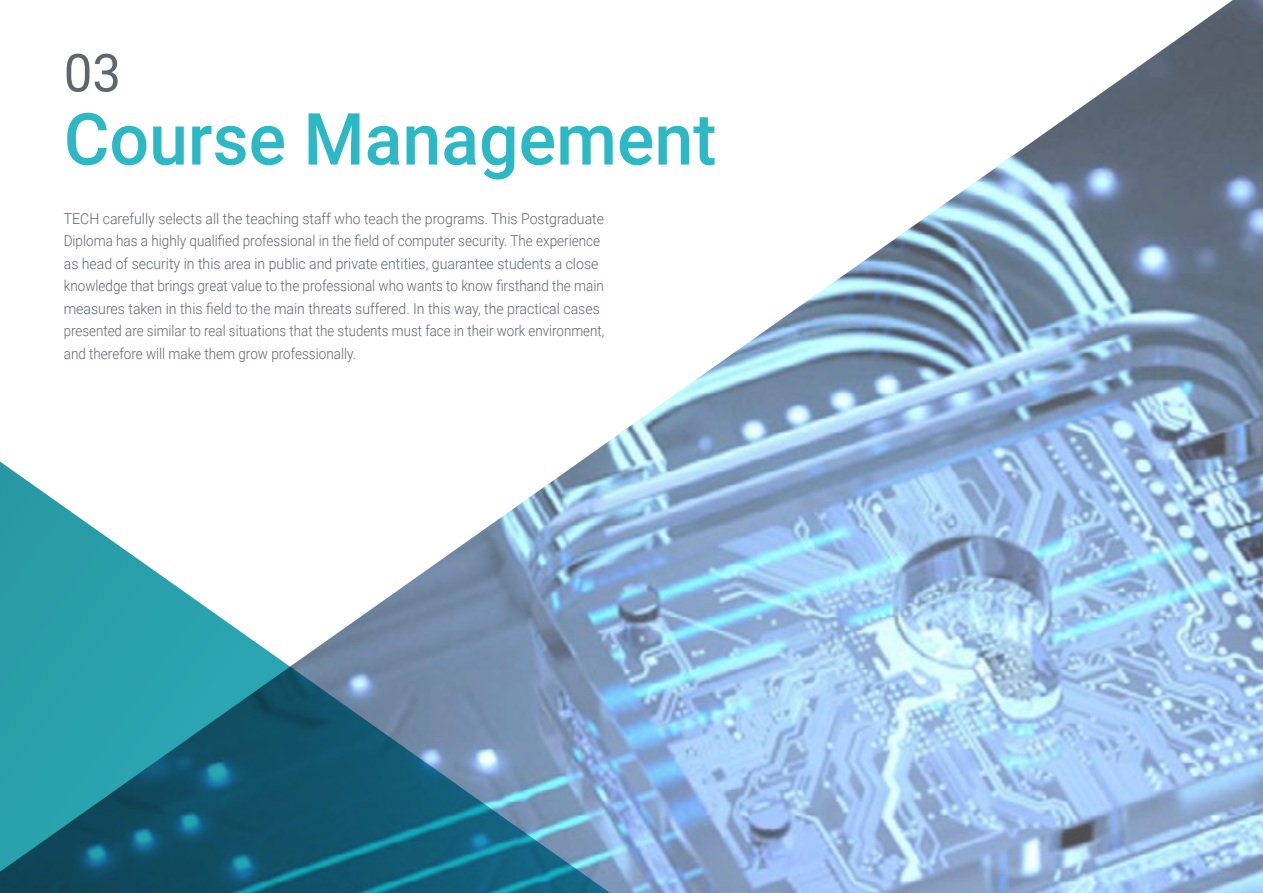
<style>
.page{position:relative;width:1263px;height:893px;background:#fff}
.page>*{position:absolute;margin:0;border:0;box-sizing:border-box;transform-origin:0 0}
.t1{font:500 72px "Roboto";color:#2db8c5}
.t2{font:52.5px "Roboto";color:#61646a}
.t3{font:300 15px/22.5px "Roboto";color:#61646a;scale:.94 1}
</style>
<div class="page">
<img style="left:602px;top:0;width:661px;height:893px">
<svg style="left:0;top:446px;width:640px;height:447px"></svg>
<h2 class="t2" style="left:64px;top:36px;width:59px">03</h2>
<h1 class="t1" style="left:64px;top:89px;width:654px">Course Management</h1>
<p class="t3" style="left:64px;top:207px;width:576px">TECH carefully selects all the teaching staff who teach the programs. This Postgraduate Diploma has a highly qualified professional in the field of computer security. The experience as head of security in this area in public and private entities, guarantee students a close knowledge that brings great value to the professional who wants to know firsthand the main measures taken in this field to the main threats suffered. In this way, the practical cases presented are similar to real situations that the students must face in their work environment, and therefore will make them grow professionally.</p>
</div>
